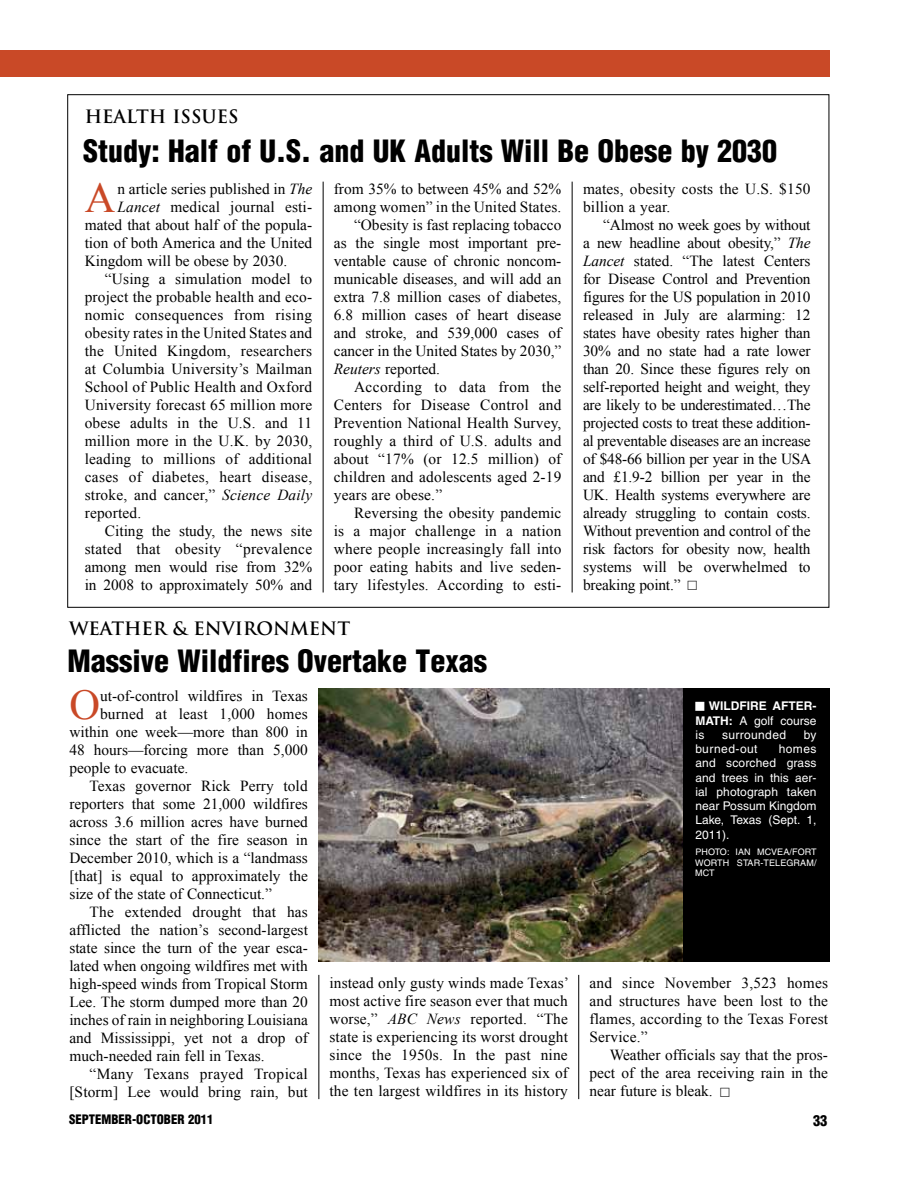
<style>
.page{position:relative;width:918px;height:1188px;background:#fff}
.page>*{position:absolute;margin:0;border:0;box-sizing:border-box;transform-origin:0 0}
.t1{font:42.6px "Times New Roman";color:#c94927}
.t2{font:900 condensed 30px "Helvetica";color:#000}
.t3{font:700 18px "Trajan";color:#000}
.t4{font:15.3px/18px "Times New Roman";letter-spacing:.005em;color:#000;text-align:justify}
.t5{font:15.3px "Times New Roman";letter-spacing:.025em;color:#000}
.t6{font:900 condensed 14.7px "Helvetica";color:#000}
.t7{font:900 condensed 12.75px "Helvetica";color:#000}
.t8{font:12px/14.2px "Helvetica";color:#fff;text-align:justify}
.t9{font:700 12px "Helvetica";color:#fff}
.t10{font:9px/10.5px "Helvetica";letter-spacing:.01em;color:#fff;text-align:justify}
.s1{font-style:italic}
.s2{font-weight:700}
</style>
<div class="page">
<img style="left:319px;top:689px;width:364px;height:273px">
<div style="left:683px;top:689px;width:147px;height:273px;background:#000"></div>
<hr style="left:572px;top:182px;width:1px;height:410px;background:#000">
<hr style="left:323px;top:182px;width:1px;height:410px;background:#000">
<hr style="left:319px;top:975px;width:1px;height:124px;background:#000">
<hr style="left:578px;top:975px;width:1px;height:124px;background:#000">
<div style="left:0;top:50px;width:829px;height:27px;background:#c94927"></div>
<p class="t3" style="left:85px;top:105px;width:155px">HEALTH ISSUES</p>
<h2 class="t2" style="left:83px;top:132px;width:696px">Study: Half of U.S. and UK Adults Will Be Obese by 2030</h2>
<h1 class="t1" style="left:85px;top:169px;width:32px">A</h1>
<p class="t4" style="left:118px;top:179px;width:196px">n article series published in <span class="s1">The</span></p>
<p class="t4" style="left:583px;top:180px;width:229px">mates, obesity costs the U.S. $150 billion a year.</p>
<p class="t4" style="left:583px;top:216px;width:230px;text-indent:20px">“Almost no week goes by without a new headline about obesity,” <span class="s1">The Lancet</span> stated. “The latest Centers for Disease Control and Prevention figures for the US population in 2010 released in July are alarming: 12 states have obesity rates higher than 30% and no state had a rate lower than 20. Since these figures rely on self-reported height and weight, they are likely to be underestimated…The projected costs to treat these addition&shy;al preventable diseases are an increase of $48-66 billion per year in the USA and £1.9-2 billion per year in the UK. Health systems everywhere are already struggling to contain costs.<br>Without prevention and control of the risk factors for obesity now, health systems will be overwhelmed to breaking point.”</p>
<p class="t4" style="left:334px;top:180px;width:229px">from 35% to between 45% and 52%</p>
<p class="t4" style="left:334px;top:198px;width:229px">among women” in the United States.</p>
<p class="t4" style="left:354px;top:215px;width:209px">“Obesity is fast replacing tobacco</p>
<p class="t4" style="left:334px;top:233px;width:229px">as the single most important pre-</p>
<p class="t4" style="left:334px;top:251px;width:229px">ventable cause of chronic noncom-</p>
<p class="t4" style="left:334px;top:269px;width:229px">municable diseases, and will add an</p>
<p class="t4" style="left:334px;top:287px;width:229px">extra 7.8 million cases of diabetes,</p>
<p class="t4" style="left:334px;top:305px;width:229px">6.8 million cases of heart disease</p>
<p class="t4" style="left:334px;top:323px;width:229px">and stroke, and 539,000 cases of</p>
<p class="t4" style="left:334px;top:341px;width:229px">cancer in the United States by 2030,”</p>
<p class="t4" style="left:334px;top:359px;width:108px"><span class="s1">Reuters</span> reported.</p>
<p class="t5" style="left:354px;top:376px;width:209px">According to data from the</p>
<p class="t4" style="left:334px;top:395px;width:229px">Centers for Disease Control and</p>
<p class="t4" style="left:334px;top:413px;width:229px">Prevention National Health Survey,</p>
<p class="t4" style="left:334px;top:431px;width:229px">roughly a third of U.S. adults and</p>
<p class="t4" style="left:334px;top:449px;width:229px">about “17% (or 12.5 million) of</p>
<p class="t4" style="left:334px;top:467px;width:229px">children and adolescents aged 2-19</p>
<p class="t4" style="left:334px;top:485px;width:110px">years are obese.”</p>
<p class="t4" style="left:354px;top:503px;width:209px">Reversing the obesity pandemic</p>
<p class="t4" style="left:334px;top:521px;width:229px">is a major challenge in a nation</p>
<p class="t4" style="left:334px;top:539px;width:229px">where people increasingly fall into</p>
<p class="t4" style="left:334px;top:557px;width:229px">poor eating habits and live seden-</p>
<p class="t4" style="left:334px;top:575px;width:229px">tary lifestyles. According to esti-</p>
<p class="t4" style="left:118px;top:197px;width:196px"><span class="s1">Lancet</span> medical journal esti-</p>
<p class="t4" style="left:85px;top:215px;width:229px">mated that about half of the popula-</p>
<p class="t4" style="left:85px;top:233px;width:229px">tion of both America and the United</p>
<p class="t4" style="left:85px;top:251px;width:204px">Kingdom will be obese by 2030.</p>
<p class="t4" style="left:105px;top:269px;width:209px">“Using a simulation model to</p>
<p class="t4" style="left:85px;top:287px;width:229px">project the probable health and eco-</p>
<p class="t4" style="left:85px;top:305px;width:229px">nomic consequences from rising</p>
<p class="t4" style="left:85px;top:323px;width:229px">obesity rates in the United States and</p>
<p class="t4" style="left:85px;top:341px;width:229px">the United Kingdom, researchers</p>
<p class="t4" style="left:85px;top:359px;width:229px">at Columbia University’s Mailman</p>
<p class="t4" style="left:85px;top:377px;width:229px">School of Public Health and Oxford</p>
<p class="t4" style="left:85px;top:395px;width:229px">University forecast 65 million more</p>
<p class="t4" style="left:85px;top:413px;width:229px">obese adults in the U.S. and 11</p>
<p class="t4" style="left:85px;top:431px;width:229px">million more in the U.K. by 2030,</p>
<p class="t4" style="left:85px;top:449px;width:229px">leading to millions of additional</p>
<p class="t4" style="left:85px;top:467px;width:229px">cases of diabetes, heart disease,</p>
<p class="t4" style="left:85px;top:485px;width:229px">stroke, and cancer,” <span class="s1">Science Daily</span></p>
<p class="t4" style="left:85px;top:503px;width:58px">reported.</p>
<p class="t4" style="left:105px;top:521px;width:209px">Citing the study, the news site</p>
<p class="t4" style="left:85px;top:539px;width:229px">stated that obesity “prevalence</p>
<p class="t4" style="left:85px;top:557px;width:229px">among men would rise from 32%</p>
<p class="t4" style="left:85px;top:575px;width:229px">in 2008 to approximately 50% and</p>
<p class="t3" style="left:69px;top:617px;width:283px">WEATHER &amp; ENVIRONMENT</p>
<h2 class="t2" style="left:68px;top:642px;width:421px">Massive Wildfires Overtake Texas</h2>
<h1 class="t1" style="left:69px;top:676px;width:32px">O</h1>
<p class="t4" style="left:100px;top:686px;width:209px">ut-of-control wildfires in Texas</p>
<p class="t4" style="left:100px;top:704px;width:209px">burned at least 1,000 homes</p>
<p class="t4" style="left:69px;top:722px;width:240px">within one week—more than 800 in</p>
<p class="t4" style="left:69px;top:740px;width:240px">48 hours—forcing more than 5,000</p>
<p class="t4" style="left:69px;top:758px;width:121px">people to evacuate.</p>
<p class="t4" style="left:90px;top:776px;width:220px">Texas governor Rick Perry told</p>
<p class="t4" style="left:69px;top:794px;width:240px">reporters that some 21,000 wildfires</p>
<p class="t4" style="left:69px;top:812px;width:240px">across 3.6 million acres have burned</p>
<p class="t4" style="left:69px;top:830px;width:240px">since the start of the fire season in</p>
<p class="t4" style="left:69px;top:848px;width:240px">December 2010, which is a “landmass</p>
<p class="t4" style="left:69px;top:866px;width:240px">[that] is equal to approximately the</p>
<p class="t4" style="left:69px;top:884px;width:204px">size of the state of Connecticut.”</p>
<p class="t4" style="left:90px;top:902px;width:220px">The extended drought that has</p>
<p class="t4" style="left:69px;top:920px;width:240px">afflicted the nation’s second-largest</p>
<p class="t4" style="left:69px;top:938px;width:240px">state since the turn of the year esca-</p>
<p class="t4" style="left:69px;top:956px;width:240px">lated when ongoing wildfires met with</p>
<p class="t4" style="left:69px;top:974px;width:240px">high-speed winds from Tropical Storm</p>
<p class="t4" style="left:69px;top:992px;width:240px">Lee. The storm dumped more than 20</p>
<p class="t4" style="left:69px;top:1010px;width:240px">inches of rain in neighboring Louisiana</p>
<p class="t4" style="left:69px;top:1028px;width:240px">and Mississippi, yet not a drop of</p>
<p class="t4" style="left:69px;top:1046px;width:197px">much-needed rain fell in Texas.</p>
<p class="t4" style="left:90px;top:1064px;width:220px">“Many Texans prayed Tropical</p>
<p class="t4" style="left:69px;top:1082px;width:240px">[Storm] Lee would bring rain, but</p>
<p class="t9" style="left:709px;top:699px;width:19px">WILDFIRE</p>
<p class="t9" style="left:773px;top:699px;width:9px">AFTER</p>
<p class="t9" style="left:813px;top:699px;width:5px">-</p>
<p class="t9" style="left:695px;top:713px;width:9px">MATH</p>
<p class="t8" style="left:729px;top:713px;width:89px"><span class="s2">:</span> A golf course</p>
<p class="t8" style="left:695px;top:728px;width:11px">is</p>
<p class="t8" style="left:722px;top:728px;width:66px">surrounded</p>
<p class="t8" style="left:804px;top:728px;width:14px">by</p>
<p class="t8" style="left:695px;top:742px;width:64px">burned-out</p>
<p class="t8" style="left:695px;top:742px;width:123px;text-indent:83px">homes and scorched grass and trees in this aer&shy;ial photograph taken near Possum Kingdom Lake, Texas (Sept. 1, 2011).</p>
<p class="t10" style="left:695px;top:847px;width:123px">photo : Ian McVea/Fo rt Wo rth Star-Telegram/ MCT</p>
<p class="t4" style="left:329px;top:974px;width:241px">instead only gusty winds made Texas’ most active fire season ever that much worse,” <span class="s1">ABC News</span> reported. “The state is experiencing its worst drought since the 1950s. In the past nine months, Texas has experienced six of the ten largest wildfires in its history</p>
<p class="t4" style="left:590px;top:974px;width:240px">and since November 3,523 homes and structures have been lost to the flames, according to the Texas Forest Service.”</p>
<p class="t4" style="left:590px;top:1046px;width:240px;text-indent:20px">Weather officials say that the pros&shy;pect of the area receiving rain in the near future is bleak.</p>
<p class="t7" style="left:69px;top:1112px;width:146px">September-October 2011</p>
<p class="t6" style="left:813px;top:1111px;width:16px">33</p>
</div>
